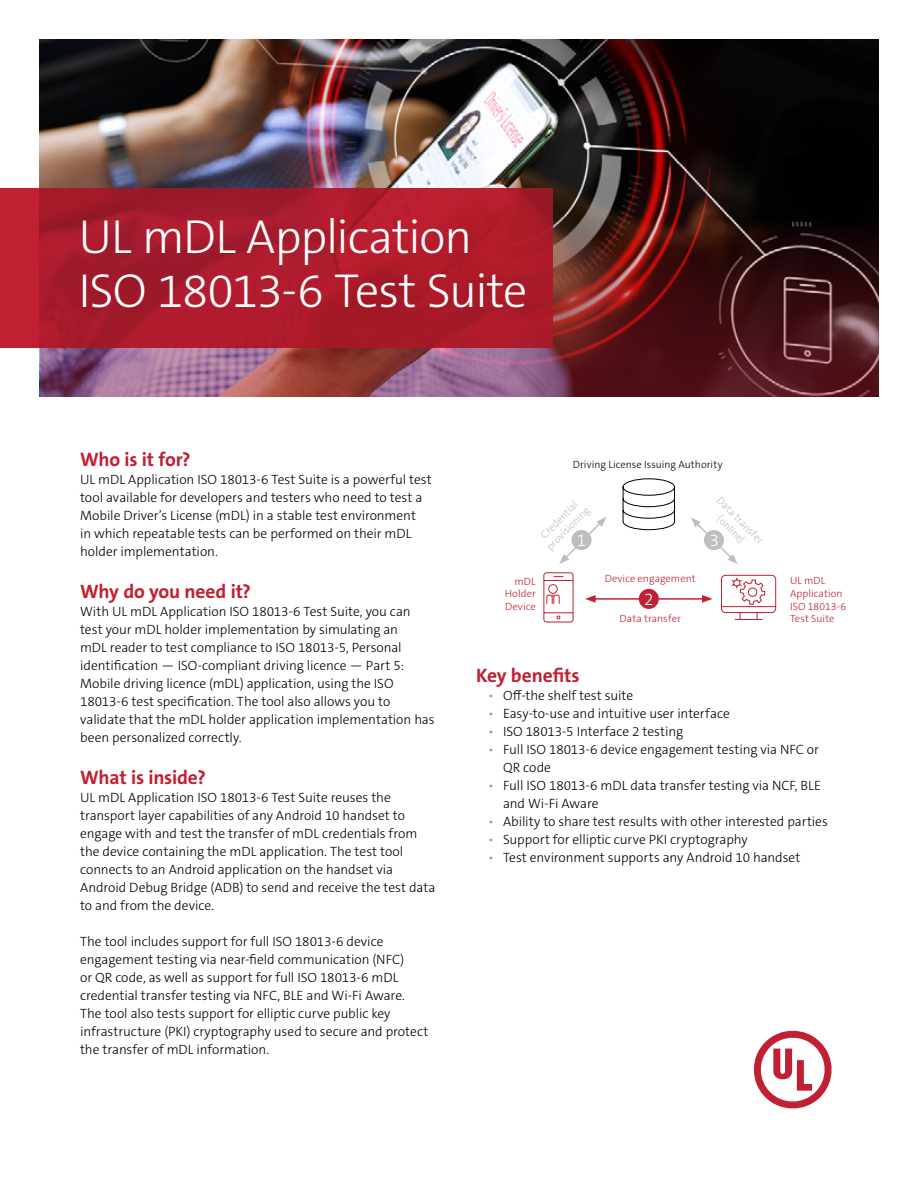
<style>
.page{position:relative;width:918px;height:1188px;background:#fff}
.page>*{position:absolute;margin:0;border:0;box-sizing:border-box;transform-origin:0 0}
.t1{font:300 48px/54px "The Sans C5";letter-spacing:-.025em;color:#fff}
.t2{font:700 19.5px "The Sans C5";letter-spacing:-.01em;color:#c02032}
.t3{font:300 17.25px "The Sans C5";color:#fff}
.t4{font:300 13.5px/18px "The Sans C5";letter-spacing:-.005em;color:#000}
.t5{font:300 10.5px/12.6px "The Sans C5";letter-spacing:.005em;color:#c02032;text-align:justify}
.t6{font:300 10.5px/12.6px "The Sans C5";color:#bcbec0;text-align:center}
.t7{font:300 10.5px "The Sans C5";letter-spacing:.005em;color:#000}
.s1{color:#939598}
</style>
<div class="page">
<img style="left:40px;top:40px;width:838px;height:178px">
<img style="left:40px;top:218px;width:838px;height:178px">
<svg style="left:0;top:188px;width:554px;height:160px;background:#ab1b2b"></svg>
<svg style="left:754px;top:1030px;width:78px;height:79px"></svg>
<svg style="left:622px;top:478px;width:53px;height:52px"></svg>
<svg style="left:721px;top:575px;width:55px;height:45px"></svg>
<svg style="left:543px;top:572px;width:31px;height:51px"></svg>
<hr style="left:593px;top:598px;width:111px;height:2px;background:#c02032">
<svg style="left:585px;top:595px;width:11px;height:8px"></svg>
<svg style="left:702px;top:595px;width:11px;height:8px"></svg>
<svg style="left:559px;top:517px;width:48px;height:47px"></svg>
<svg style="left:691px;top:517px;width:47px;height:47px"></svg>
<div style="left:571px;top:530px;width:21px;height:20px;background:#bcbec0;border-radius:50%"></div>
<div style="left:704px;top:530px;width:20px;height:20px;background:#bcbec0;border-radius:50%"></div>
<div style="left:639px;top:589px;width:20px;height:20px;background:#c02032;border-radius:50%"></div>
<h1 class="t1" style="left:79px;top:210px;width:450px">UL mDL Application<br>ISO 18013-6 Test Suite</h1>
<h2 class="t2" style="left:80px;top:447px;width:112px">Who is it for?</h2>
<p class="t4" style="left:80px;top:470px;width:353px">UL mDL Application ISO 18013-6 Test Suite is a powerful test tool available for developers and testers who need to test a Mobile Driver’s License (mDL) in a stable test environment<br>in which repeatable tests can be performed on their mDL holder implementation.</p>
<h2 class="t2" style="left:80px;top:579px;width:172px">Why do you need it?</h2>
<p class="t4" style="left:80px;top:602px;width:356px">With UL mDL Application ISO 18013-6 Test Suite, you can test your mDL holder implementation by simulating an<br>mDL reader to test compliance to ISO 18013-5, Personal identification — ISO-compliant driving licence — Part 5:<br>Mobile driving licence (mDL) application, using the ISO 18013-6 test specification. The tool also allows you to validate that the mDL holder application implementation has been personalized correctly.</p>
<h2 class="t2" style="left:80px;top:765px;width:127px">What is inside?</h2>
<p class="t4" style="left:80px;top:788px;width:357px">UL mDL Application ISO 18013-6 Test Suite reuses the transport layer capabilities of any Android 10 handset to engage with and test the transfer of mDL credentials from the device containing the mDL application. The test tool connects to an Android application on the handset via Android Debug Bridge (ADB) to send and receive the test data to and from the device.</p>
<p class="t4" style="left:80px;top:932px;width:350px">The tool includes support for full ISO 18013-6 device engagement testing via near-field communication (NFC)<br>or QR code, as well as support for full ISO 18013-6 mDL credential transfer testing via NFC, BLE and Wi-Fi Aware.<br>The tool also tests support for elliptic curve public key infrastructure (PKI) cryptography used to secure and protect the transfer of mDL information.</p>
<p class="t7" style="left:573px;top:458px;width:151px">Driving License Issuing Authority</p>
<p class="t6" style="left:723px;top:494px;width:63px;rotate:45deg">Data transfer (online)</p>
<p class="t6" style="left:535px;top:535px;width:58px;rotate:-45deg">Credential provisioning</p>
<p class="t3" style="left:577px;top:529px;width:11px">1</p>
<p class="t3" style="left:709px;top:529px;width:11px">3</p>
<p class="t5" style="left:605px;top:573px;width:93px">Device engagement</p>
<p class="t5" style="left:620px;top:612px;width:63px">Data transfer</p>
<p class="t5" style="left:505px;top:575px;width:33px;text-indent:10px">mDL Holder Device</p>
<p class="t5" style="left:790px;top:575px;width:58px;text-align:left">UL mDL<br>Application<br>ISO 18013-6<br>Test Suite</p>
<p class="t3" style="left:644px;top:588px;width:11px">2</p>
<h2 class="t2" style="left:476px;top:663px;width:105px">Key benefits</h2>
<p class="t4" style="left:488px;top:686px;width:147px"><span class="s1">•</span> Off-the shelf test suite</p>
<p class="t4" style="left:488px;top:704px;width:243px"><span class="s1">•</span> Easy-to-use and intuitive user interface</p>
<p class="t4" style="left:488px;top:722px;width:197px"><span class="s1">•</span> ISO 18013-5 Interface 2 testing</p>
<p class="t4" style="left:503px;top:740px;width:317px;text-indent:-15px"><span class="s1">•</span> Full ISO 18013-6 device engagement testing via NFC or<br>QR code</p>
<p class="t4" style="left:503px;top:776px;width:320px;text-indent:-15px"><span class="s1">•</span> Full ISO 18013-6 mDL data transfer testing via NCF, BLE and Wi-Fi Aware</p>
<p class="t4" style="left:488px;top:812px;width:341px"><span class="s1">•</span> Ability to share test results with other interested parties</p>
<p class="t4" style="left:488px;top:830px;width:261px"><span class="s1">•</span> Support for elliptic curve PKI cryptography</p>
<p class="t4" style="left:488px;top:848px;width:314px"><span class="s1">•</span> Test environment supports any Android 10 handset</p>
</div>
